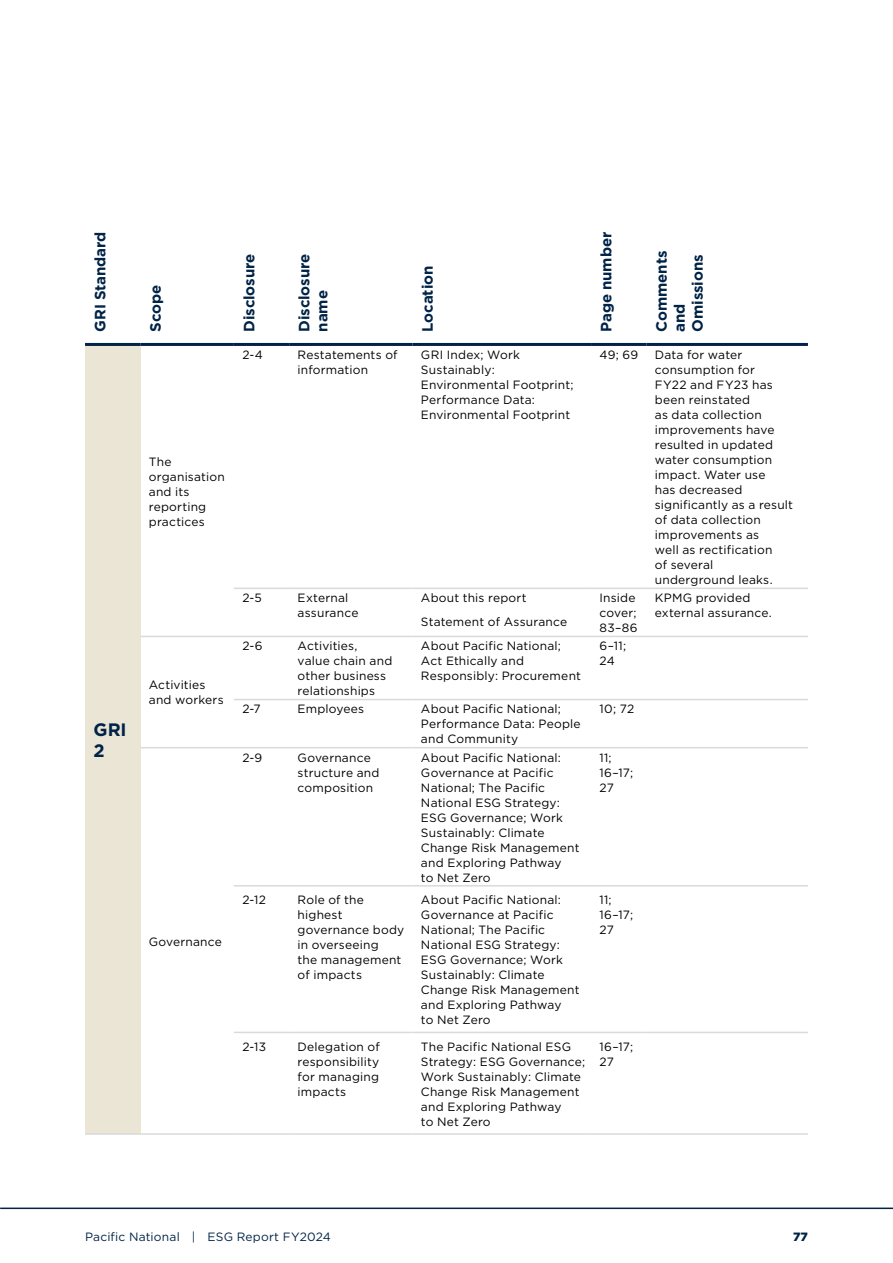
<style>
.page{position:relative;width:893px;height:1263px;background:#fff}
.page>*{position:absolute;margin:0;border:0;box-sizing:border-box;transform-origin:0 0}
.t1{font:700 18px/21px "Gotham";color:#002347}
.t2{font:700 15px/18px "Gotham";letter-spacing:-.01em;color:#002347}
.t3{font:12px/15px "Gotham";letter-spacing:.015em;color:#000}
.t4{font:12px "Gotham";letter-spacing:.015em;color:#002347}
.t5{font:900 12px "Gotham";color:#002347}
</style>
<div class="page">
<div style="left:85px;top:344px;width:55px;height:790px;background:#eae5d5"></div>
<hr style="left:234px;top:588px;width:55px;height:1px;background:#d9dada">
<hr style="left:289px;top:588px;width:123px;height:1px;background:#d9dada">
<hr style="left:412px;top:588px;width:179px;height:1px;background:#d9dada">
<hr style="left:591px;top:588px;width:55px;height:1px;background:#d9dada">
<hr style="left:646px;top:588px;width:162px;height:1px;background:#d9dada">
<hr style="left:234px;top:636px;width:55px;height:1px;background:#d9dada">
<hr style="left:289px;top:636px;width:123px;height:1px;background:#d9dada">
<hr style="left:412px;top:636px;width:179px;height:1px;background:#d9dada">
<hr style="left:591px;top:636px;width:55px;height:1px;background:#d9dada">
<hr style="left:646px;top:636px;width:162px;height:1px;background:#d9dada">
<hr style="left:234px;top:699px;width:55px;height:1px;background:#d9dada">
<hr style="left:289px;top:699px;width:123px;height:1px;background:#d9dada">
<hr style="left:412px;top:699px;width:179px;height:1px;background:#d9dada">
<hr style="left:591px;top:699px;width:55px;height:1px;background:#d9dada">
<hr style="left:646px;top:699px;width:162px;height:1px;background:#d9dada">
<hr style="left:234px;top:1032px;width:55px;height:1px;background:#d9dada">
<hr style="left:289px;top:1032px;width:123px;height:1px;background:#d9dada">
<hr style="left:412px;top:1032px;width:179px;height:1px;background:#d9dada">
<hr style="left:591px;top:1032px;width:55px;height:1px;background:#d9dada">
<hr style="left:646px;top:1032px;width:162px;height:1px;background:#d9dada">
<hr style="left:234px;top:1133px;width:55px;height:2px;background:#d9dada">
<hr style="left:289px;top:1133px;width:123px;height:2px;background:#d9dada">
<hr style="left:412px;top:1133px;width:179px;height:2px;background:#d9dada">
<hr style="left:591px;top:1133px;width:55px;height:2px;background:#d9dada">
<hr style="left:646px;top:1133px;width:162px;height:2px;background:#d9dada">
<hr style="left:85px;top:343px;width:55px;height:3px;background:#002347">
<hr style="left:140px;top:343px;width:94px;height:3px;background:#002347">
<hr style="left:234px;top:343px;width:55px;height:3px;background:#002347">
<hr style="left:289px;top:343px;width:123px;height:3px;background:#002347">
<hr style="left:591px;top:343px;width:55px;height:3px;background:#002347">
<hr style="left:646px;top:343px;width:162px;height:3px;background:#002347">
<hr style="left:412px;top:343px;width:179px;height:3px;background:#002347">
<hr style="left:234px;top:747px;width:55px;height:1px;background:#d9dada">
<hr style="left:289px;top:747px;width:123px;height:1px;background:#d9dada">
<hr style="left:412px;top:747px;width:179px;height:1px;background:#d9dada">
<hr style="left:591px;top:747px;width:55px;height:1px;background:#d9dada">
<hr style="left:646px;top:747px;width:162px;height:1px;background:#d9dada">
<hr style="left:234px;top:885px;width:55px;height:1px;background:#d9dada">
<hr style="left:289px;top:885px;width:123px;height:1px;background:#d9dada">
<hr style="left:412px;top:885px;width:179px;height:1px;background:#d9dada">
<hr style="left:591px;top:885px;width:55px;height:1px;background:#d9dada">
<hr style="left:646px;top:885px;width:162px;height:1px;background:#d9dada">
<hr style="left:140px;top:636px;width:94px;height:1px;background:#d9dada">
<hr style="left:140px;top:747px;width:94px;height:1px;background:#d9dada">
<hr style="left:140px;top:1133px;width:94px;height:2px;background:#d9dada">
<hr style="left:85px;top:1133px;width:55px;height:2px;background:#d9dada">
<hr style="left:0;top:1207px;width:893px;height:2px;background:#002347">
<p class="t2" style="left:91px;top:332px;width:102px;rotate:-90deg">GRI Standard</p>
<h1 class="t1" style="left:94px;top:719px;width:35px">GRI<br>2</h1>
<p class="t2" style="left:146px;top:332px;width:48px;rotate:-90deg">Scope</p>
<p class="t3" style="left:149px;top:454px;width:77px">The organisation and its reporting practices</p>
<p class="t3" style="left:149px;top:677px;width:76px">Activities and workers</p>
<p class="t3" style="left:149px;top:934px;width:75px">Governance</p>
<p class="t2" style="left:240px;top:332px;width:79px;rotate:-90deg">Disclosure</p>
<p class="t2" style="left:295px;top:332px;width:79px;rotate:-90deg">Disclosure name</p>
<p class="t2" style="left:419px;top:332px;width:67px;rotate:-90deg">Location</p>
<p class="t2" style="left:597px;top:332px;width:101px;rotate:-90deg">Page number</p>
<p class="t2" style="left:652px;top:332px;width:82px;rotate:-90deg">Comments and<br>Omissions</p>
<p class="t3" style="left:242px;top:347px;width:22px">2-4</p>
<p class="t3" style="left:298px;top:347px;width:101px">Restatements of information</p>
<p class="t3" style="left:421px;top:347px;width:154px">GRI Index; Work<br>Sustainably:<br>Environmental Footprint;<br>Performance Data:<br>Environmental Footprint</p>
<p class="t3" style="left:600px;top:347px;width:40px">49; 69</p>
<p class="t3" style="left:655px;top:347px;width:140px">Data for water consumption for<br>FY22 and FY23 has been reinstated<br>as data collection improvements have resulted in updated water consumption impact. Water use<br>has decreased significantly as a result of data collection improvements as<br>well as rectification<br>of several underground leaks.</p>
<p class="t3" style="left:242px;top:590px;width:21px">2-5</p>
<p class="t3" style="left:298px;top:590px;width:62px">External assurance</p>
<p class="t3" style="left:421px;top:586px;width:148px;line-height:23.5px">About this report<br>Statement of Assurance</p>
<p class="t3" style="left:600px;top:590px;width:40px">Inside cover;<br>83–86</p>
<p class="t3" style="left:655px;top:590px;width:118px">KPMG provided external assurance.</p>
<p class="t3" style="left:242px;top:638px;width:22px">2-6</p>
<p class="t3" style="left:298px;top:638px;width:96px">Activities, value chain and other business relationships</p>
<p class="t3" style="left:421px;top:638px;width:162px">About Pacific National;<br>Act Ethically and<br>Responsibly: Procurement</p>
<p class="t3" style="left:600px;top:638px;width:28px">6–11;<br>24</p>
<p class="t3" style="left:242px;top:701px;width:20px">2-7</p>
<p class="t3" style="left:298px;top:701px;width:68px">Employees</p>
<p class="t3" style="left:421px;top:701px;width:161px">About Pacific National;<br>Performance Data: People and Community</p>
<p class="t3" style="left:600px;top:701px;width:36px">10; 72</p>
<p class="t3" style="left:242px;top:749px;width:21px">2-9</p>
<p class="t3" style="left:298px;top:749px;width:83px">Governance structure and composition</p>
<p class="t3" style="left:421px;top:749px;width:160px">About Pacific National:<br>Governance at Pacific<br>National; The Pacific<br>National ESG Strategy:<br>ESG Governance; Work<br>Sustainably: Climate<br>Change Risk Management and Exploring Pathway<br>to Net Zero</p>
<p class="t3" style="left:600px;top:749px;width:35px">11;<br>16–17;<br>27</p>
<p class="t3" style="left:242px;top:892px;width:25px">2-12</p>
<p class="t3" style="left:298px;top:892px;width:108px">Role of the highest governance body in overseeing<br>the management of impacts</p>
<p class="t3" style="left:421px;top:892px;width:160px">About Pacific National:<br>Governance at Pacific<br>National; The Pacific<br>National ESG Strategy:<br>ESG Governance; Work<br>Sustainably: Climate<br>Change Risk Management and Exploring Pathway<br>to Net Zero</p>
<p class="t3" style="left:600px;top:892px;width:35px">11;<br>16–17;<br>27</p>
<p class="t3" style="left:242px;top:1038px;width:25px">2-13</p>
<p class="t3" style="left:298px;top:1038px;width:84px;text-align:justify">Delegation of responsibility for managing impacts</p>
<p class="t3" style="left:421px;top:1038px;width:166px">The Pacific National ESG<br>Strategy: ESG Governance;<br>Work Sustainably: Climate<br>Change Risk Management and Exploring Pathway<br>to Net Zero</p>
<p class="t3" style="left:600px;top:1038px;width:35px">16–17;<br>27</p>
<p class="t4" style="left:85px;top:1229px;width:247px">Pacific National | ESG Report FY2024</p>
<p class="t5" style="left:793px;top:1228px;width:16px">77</p>
</div>
